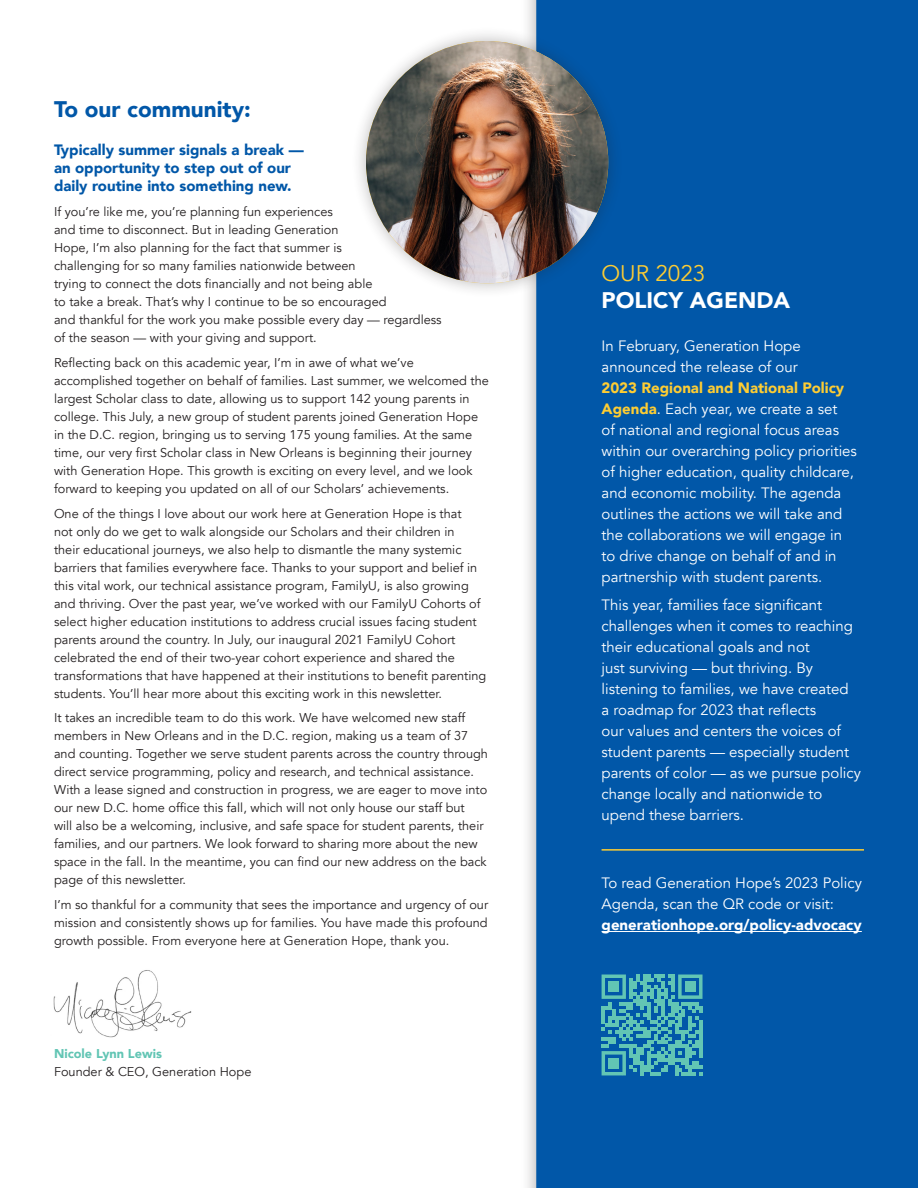
<style>
.page{position:relative;width:918px;height:1188px;background:#fff}
.page>*{position:absolute;margin:0;border:0;box-sizing:border-box;transform-origin:0 0}
.t1{font:900 22.5px/27px "Avenir";color:#fff}
.t2{font:900 22.5px "Avenir";color:#0157a8}
.t3{font:15px/21px "Avenir";color:#fff}
.t4{font:900 15px/18px "Avenir";color:#0157a8}
.t5{font:12.75px/18px "Avenir";color:#231f20}
.t6{font:900 12.75px "Avenir";color:#62c5b4}
.s1{font-weight:400;color:#fecd33}
.s2{font-weight:900;color:#fecd33}
.s3{font-weight:900}
</style>
<div class="page">
<div style="left:520px;top:0;width:398px;height:1188px;background:#231f20;opacity:.4"></div>
<div style="left:536px;top:0;width:382px;height:1188px;background:#0157a8"></div>
<hr style="left:602px;top:931px;width:260px;height:1px;background:#fff">
<svg style="left:602px;top:975px;width:101px;height:101px;background:#3794ae"></svg>
<div style="left:609px;top:981px;width:10px;height:11px;background:#62c5b4"></div>
<div style="left:685px;top:981px;width:11px;height:11px;background:#62c5b4"></div>
<div style="left:609px;top:1058px;width:10px;height:11px;background:#62c5b4"></div>
<hr style="left:602px;top:849px;width:262px;height:2px;background:#fecd33">
<img style="left:53px;top:970px;width:139px;height:68px">
<div style="left:351px;top:26px;width:272px;height:272px;background:#231f20;opacity:.3"></div>
<img style="left:366px;top:41px;width:242px;height:242px;border-radius:121px">
<p class="t2" style="left:54px;top:90px;width:198px">To our community:</p>
<p class="t4" style="left:54px;top:141px;width:251px">Typically summer signals a break — an opportunity to step out of our daily routine into something new.</p>
<p class="t5" style="left:54px;top:203px;width:389px">If you’re like me, you’re planning fun experiences<br>and time to disconnect. But in leading Generation<br>Hope, I’m also planning for the fact that summer is<br>challenging for so many families nationwide between<br>trying to connect the dots financially and not being able<br>to take a break. That’s why I continue to be so encouraged<br>and thankful for the work you make possible every day — regardless of the season — with your giving and support.</p>
<p class="t5" style="left:54px;top:354px;width:437px">Reflecting back on this academic year, I’m in awe of what we’ve accomplished together on behalf of families. Last summer, we welcomed the largest Scholar class to date, allowing us to support 142 young parents in college. This July, a new group of student parents joined Generation Hope in the D.C. region, bringing us to serving 175 young families. At the same time, our very first Scholar class in New Orleans is beginning their journey with Generation Hope. This growth is exciting on every level, and we look forward to keeping you updated on all of our Scholars’ achievements.</p>
<p class="t5" style="left:54px;top:504px;width:434px">One of the things I love about our work here at Generation Hope is that<br>not only do we get to walk alongside our Scholars and their children in<br>their educational journeys, we also help to dismantle the many systemic barriers that families everywhere face. Thanks to your support and belief in this vital work, our technical assistance program, FamilyU, is also growing and thriving. Over the past year, we’ve worked with our FamilyU Cohorts of select higher education institutions to address crucial issues facing student parents around the country. In July, our inaugural 2021 FamilyU Cohort celebrated the end of their two-year cohort experience and shared the transformations that have happened at their institutions to benefit parenting students. You’ll hear more about this exciting work in this newsletter.</p>
<p class="t5" style="left:54px;top:709px;width:435px">It takes an incredible team to do this work. We have welcomed new staff members in New Orleans and in the D.C. region, making us a team of 37 and counting. Together we serve student parents across the country through direct service programming, policy and research, and technical assistance.<br>With a lease signed and construction in progress, we are eager to move into our new D.C. home office this fall, which will not only house our staff but<br>will also be a welcoming, inclusive, and safe space for student parents, their families, and our partners. We look forward to sharing more about the new space in the fall. In the meantime, you can find our new address on the back page of this newsletter.</p>
<p class="t5" style="left:54px;top:896px;width:436px;text-align:justify">I’m so thankful for a community that sees the importance and urgency of our mission and consistently shows up for families. You have made this profound growth possible. From everyone here at Generation Hope, thank you.</p>
<p class="t6" style="left:54px;top:1042px;width:109px">Nicole Lynn Lewis</p>
<p class="t5" style="left:54px;top:1062px;width:199px">Founder &amp; CEO, Generation Hope</p>
<p class="t1" style="left:602px;top:259px;width:190px"><span class="s1">OUR 2023<br></span>POLICY AGENDA</p>
<p class="t3" style="left:602px;top:336px;width:257px">In February, Generation Hope announced the release of our<br><span class="s2">2023 Regional and National Policy Agenda</span>. Each year, we create a set<br>of national and regional focus areas within our overarching policy priorities of higher education, quality childcare, and economic mobility. The agenda outlines the actions we will take and the collaborations we will engage in to drive change on behalf of and in partnership with student parents.</p>
<p class="t3" style="left:602px;top:595px;width:261px">This year, families face significant challenges when it comes to reaching their educational goals and not<br>just surviving — but thriving. By listening to families, we have created<br>a roadmap for 2023 that reflects<br>our values and centers the voices of student parents — especially student parents of color — as we pursue policy change locally and nationwide to upend these barriers.</p>
<p class="t3" style="left:602px;top:873px;width:262px">To read Generation Hope’s 2023 Policy<br>Agenda, scan the QR code or visit: <span class="s3">generationhope.org/policy-advocacy</span></p>
</div>
